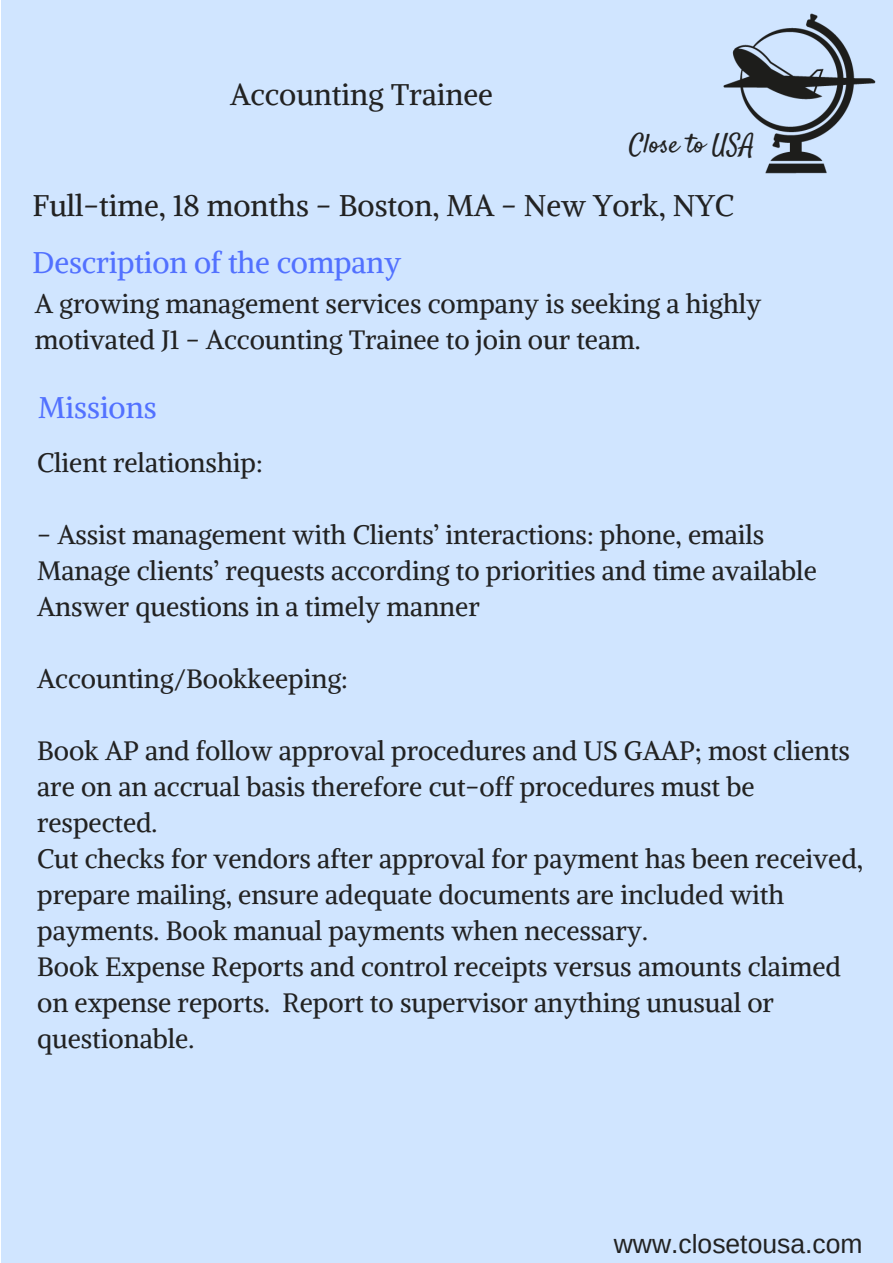
<style>
.page{position:relative;width:893px;height:1263px;background:#fff}
.page>*{position:absolute;margin:0;border:0;box-sizing:border-box;transform-origin:0 0}
.t1{font:29.85px "Alike";color:#222}
.t2{font:29.85px "Alike";letter-spacing:-.005em;color:#5271ff}
.t3{font:26.55px/36px "Alike";color:#222}
.t4{font:26.55px "Arimo";color:#222}
.t5{font:26.55px "Satisfy";color:#222}
</style>
<div class="page">
<div style="left:1px;top:0;width:892px;height:1263px;background:#d0e5ff"></div>
<img style="left:723px;top:13px;width:153px;height:161px">
<p class="t1" style="left:230px;top:75px;width:264px">Accounting Trainee</p>
<p class="t5" style="left:629px;top:127px;width:127px">Close to USA</p>
<p class="t1" style="left:33px;top:187px;width:703px">Full-time, 18 months - Boston, MA - New York, NYC</p>
<p class="t2" style="left:33px;top:243px;width:370px">Description of the company</p>
<p class="t3" style="left:35px;top:286px;width:728px">A growing management services company is seeking a highly motivated J1 - Accounting Trainee to join our team.</p>
<p class="t2" style="left:38px;top:388px;width:120px">Missions</p>
<p class="t3" style="left:37px;top:444px;width:227px">Client relationship:</p>
<p class="t3" style="left:37px;top:516px;width:781px">- Assist management with Clients’ interactions: phone, emails<br>Manage clients’ requests according to priorities and time available<br>Answer questions in a timely manner</p>
<p class="t3" style="left:37px;top:660px;width:312px">Accounting/Bookkeeping:</p>
<p class="t3" style="left:37px;top:733px;width:827px">Book AP and follow approval procedures and US GAAP; most clients are on an accrual basis therefore cut-off procedures must be respected.<br>Cut checks for vendors after approval for payment has been received, prepare mailing, ensure adequate documents are included with payments. Book manual payments when necessary.<br>Book Expense Reports and control receipts versus amounts claimed on expense reports. Report to supervisor anything unusual or questionable.</p>
<p class="t4" style="left:614px;top:1229px;width:250px">www.closetousa.com</p>
</div>
